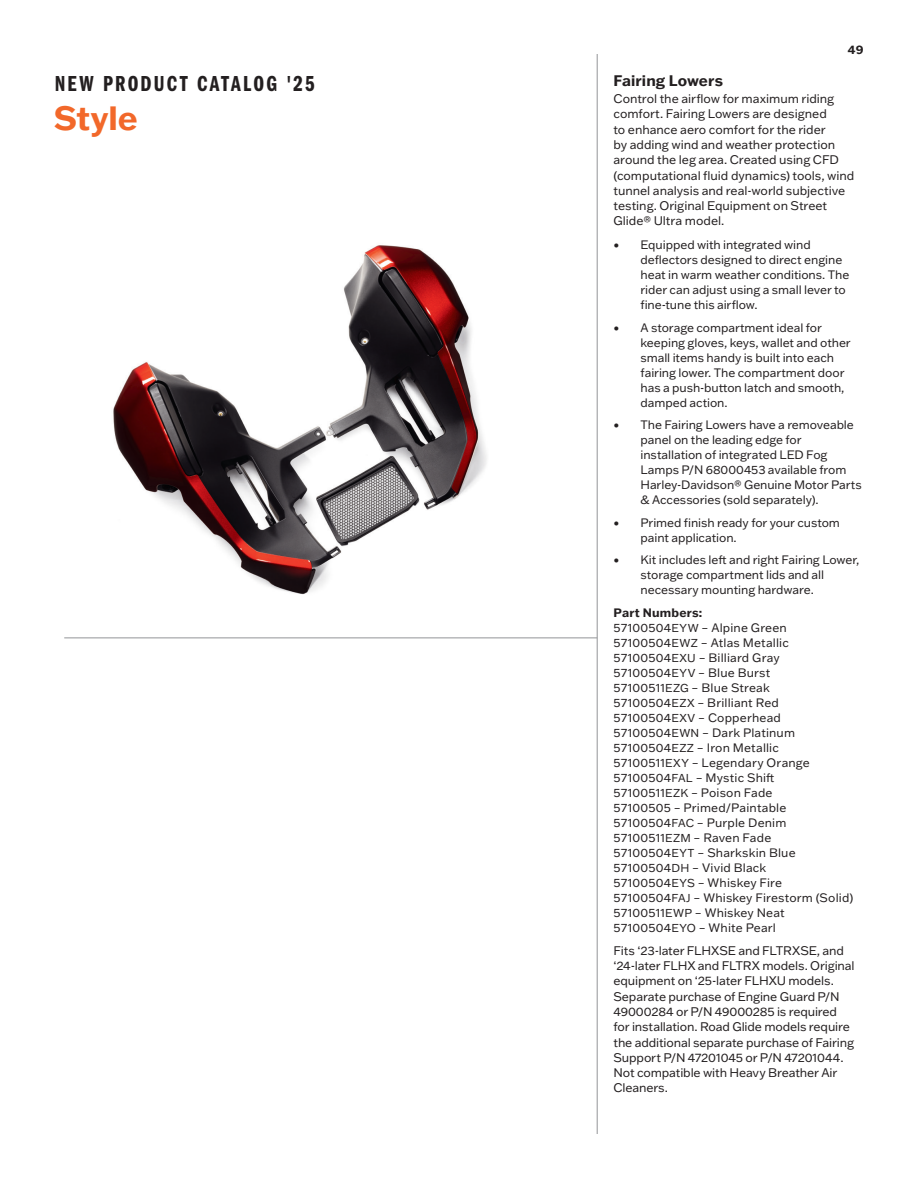
<style>
.page{position:relative;width:918px;height:1188px;background:#fff}
.page>*{position:absolute;margin:0;border:0;box-sizing:border-box;transform-origin:0 0}
.Headline_1{font:700 33px "Franklin Gothic ATF";letter-spacing:-.005em;color:#f2682a}
.Headline_1-2{font:22.5px "Franklin Gothic LT Pro Dm Cm";letter-spacing:.1em;color:#231f20}
.Product_Name{font:700 15px "Franklin Gothic ATF";letter-spacing:.01em;color:#231f20}
.Product_Details_1{font:12.3px/15.3px "Franklin Gothic ATF";letter-spacing:-.01em;color:#231f20}
.Product_Name-2{font:12.3px/15.3px "Franklin Gothic ATF";letter-spacing:-.005em;color:#231f20}
.Product_Details_2{font:12px/15px "Franklin Gothic ATF";letter-spacing:-.005em;color:#231f20}
.Product_Details_2-2{font:12px/15px "Franklin Gothic ATF";letter-spacing:.015em;color:#231f20}
.Product_Details_2-3{font:700 12px "Franklin Gothic ATF";color:#231f20}
.s1{font-weight:700}
.s2{font-size:11.25px}
</style>
<div class="page">
<hr style="left:597px;top:54px;width:1px;height:1080px;background:#939598">
<img style="left:113px;top:245px;width:374px;height:350px">
<hr style="left:64px;top:638px;width:533px;height:1px;background:#939598">
<p class="Headline_1-2" style="left:55px;top:71px;width:262px">NEW PRODUCT CATALOG '25</p>
<p class="Headline_1" style="left:54px;top:96px;width:86px">Style</p>
<p class="Product_Details_2-3" style="left:848px;top:42px;width:17px">49</p>
<p class="Product_Name" style="left:614px;top:71px;width:111px">Fairing Lowers</p>
<p class="Product_Name-2" style="left:614px;top:91px;width:242px">Control the airflow for maximum riding comfort. Fairing Lowers are designed<br>to enhance aero comfort for the rider<br>by adding wind and weather protection around the leg area. Created using CFD (computational fluid dynamics) tools, wind tunnel analysis and real-world subjective testing. Original Equipment on Street Glide® Ultra model.</p>
<p class="Product_Details_2" style="left:641px;top:237px;width:210px;text-indent:-27px">• Equipped with integrated wind deflectors designed to direct engine heat in warm weather conditions. The rider can adjust using a small lever to fine-tune this airflow.</p>
<p class="Product_Details_2" style="left:641px;top:320px;width:212px;text-indent:-27px">• A storage compartment ideal for keeping gloves, keys, wallet and other small items handy is built into each fairing lower. The compartment door has a push-button latch and smooth, damped action.</p>
<p class="Product_Details_2" style="left:641px;top:417px;width:223px;text-indent:-27px">• The Fairing Lowers have a removeable panel on the leading edge for installation of integrated LED Fog Lamps P/N 68000453 available from Harley-Davidson® Genuine Motor Parts &amp; Accessories (sold separately).</p>
<p class="Product_Details_2" style="left:641px;top:515px;width:201px;text-indent:-27px">• Primed finish ready for your custom paint application.</p>
<p class="Product_Details_2" style="left:641px;top:552px;width:221px;text-indent:-27px">• Kit includes left and right Fairing Lower, storage compartment lids and all necessary mounting hardware.</p>
<p class="Product_Details_2-2" style="left:614px;top:605px;width:242px"><span class="s1">Part Numbers:<br></span>57100504<span class="s2">EYW</span> – Alpine Green<br>57100504<span class="s2">EWZ</span> – Atlas Metallic<br>57100504<span class="s2">EXU</span> – Billiard Gray<br>57100504<span class="s2">EYV</span> – Blue Burst<br>57100511<span class="s2">EZG</span> – Blue Streak<br>57100504<span class="s2">EZX</span> – Brilliant Red<br>57100504<span class="s2">EXV</span> – Copperhead<br>57100504<span class="s2">EWN</span> – Dark Platinum<br>57100504<span class="s2">EZZ</span> – Iron Metallic<br>57100511<span class="s2">EXY</span> – Legendary Orange<br>57100504<span class="s2">FAL</span> – Mystic Shift<br>57100511<span class="s2">EZK</span> – Poison Fade<br>57100505 – Primed/Paintable<br>57100504<span class="s2">FAC</span> – Purple Denim<br>57100511<span class="s2">EZM</span> – Raven Fade<br>57100504<span class="s2">EYT</span> – Sharkskin Blue<br>57100504<span class="s2">DH</span> – Vivid Black<br>57100504<span class="s2">EYS</span> – Whiskey Fire<br>57100504<span class="s2">FAJ</span> – Whiskey Firestorm (Solid)<br>57100511<span class="s2">EWP</span> – Whiskey Neat<br>57100504<span class="s2">EYO</span> – White Pearl</p>
<p class="Product_Details_1" style="left:614px;top:942px;width:243px">Fits ‘23-later FLHXSE and FLTRXSE, and ‘24-later FLHX and FLTRX models. Original equipment on ‘25-later FLHXU models.<br>Separate purchase of Engine Guard P/N 49000284 or P/N 49000285 is required for installation. Road Glide models require the additional separate purchase of Fairing Support P/N 47201045 or P/N 47201044.<br>Not compatible with Heavy Breather Air Cleaners.</p>
</div>
